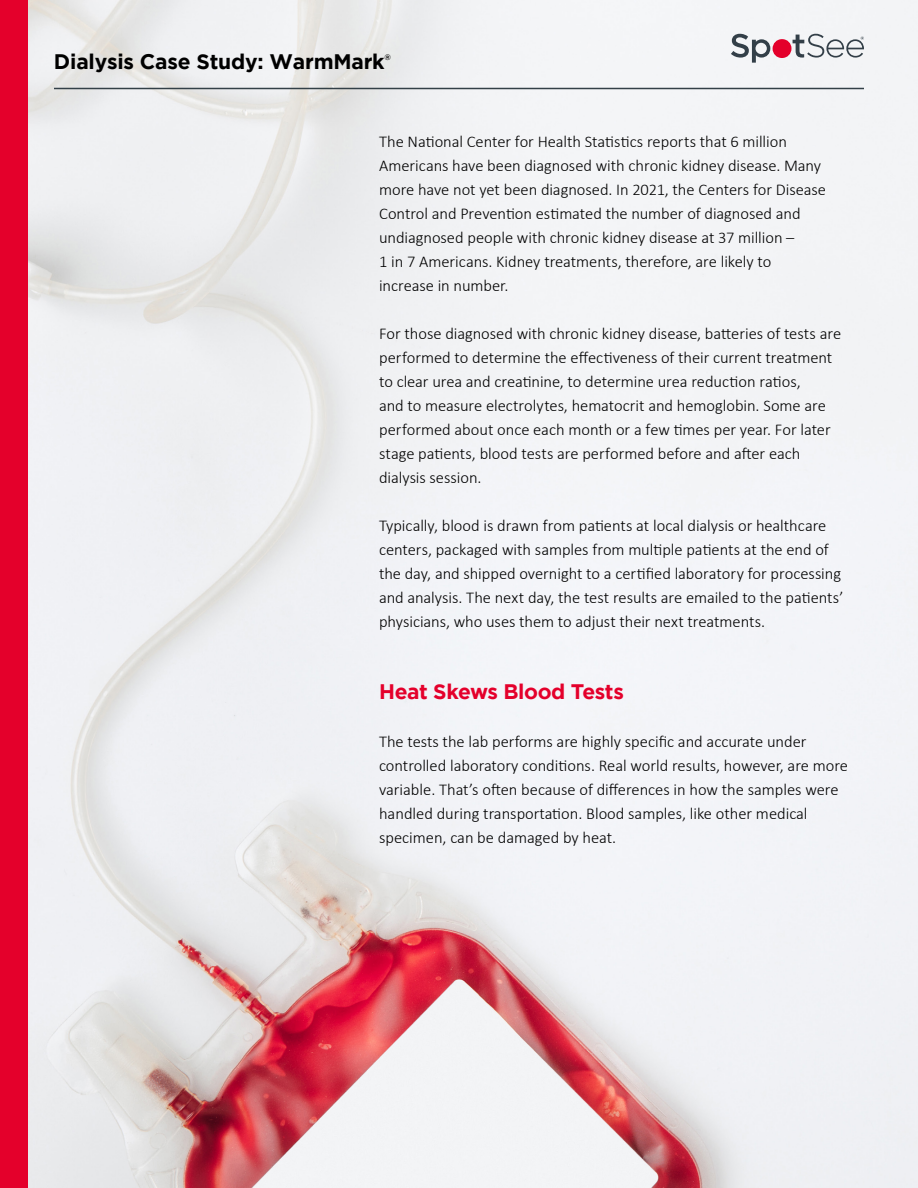
<style>
.page{position:relative;width:918px;height:1188px;background:#fff}
.page>*{position:absolute;margin:0;border:0;box-sizing:border-box;transform-origin:0 0}
.t1{font:700 21px "Gotham";letter-spacing:-.01em;color:#000}
.t2{font:700 21px "Gotham";letter-spacing:-.02em;color:#e4002b}
.t3{font:300 16.5px/24px "Calibri";letter-spacing:-.005em;color:#000}
.t4{font:700 7.8px "Gotham";color:#000}
</style>
<div class="page">
<img style="left:28px;top:1px;width:890px;height:1187px">
<hr style="left:54px;top:88px;width:810px;height:1px;background:#334047">
<div style="left:0;top:0;width:28px;height:1188px;background:#e4002b"></div>
<div style="left:773px;top:39px;width:18px;height:19px;background:#e4002b;border-radius:9px"></div>
<svg style="left:731px;top:34px;width:39px;height:29px"></svg>
<svg style="left:793px;top:34px;width:71px;height:24px"></svg>
<p class="t1" style="left:54px;top:50px;width:332px">Dialysis Case Study: WarmMark</p>
<p class="t4" style="left:385px;top:53px;width:8px">®</p>
<p class="t3" style="left:379px;top:130px;width:448px">The National Center for Health Statistics reports that 6 million Americans have been diagnosed with chronic kidney disease. Many more have not yet been diagnosed. In 2021, the Centers for Disease Control and Prevention estimated the number of diagnosed and undiagnosed people with chronic kidney disease at 37 million –<br>1 in 7 Americans. Kidney treatments, therefore, are likely to increase in number.</p>
<p class="t3" style="left:379px;top:322px;width:464px">For those diagnosed with chronic kidney disease, batteries of tests are performed to determine the effectiveness of their current treatment to clear urea and creatinine, to determine urea reduction ratios,<br>and to measure electrolytes, hematocrit and hemoglobin. Some are performed about once each month or a few times per year. For later stage patients, blood tests are performed before and after each dialysis session.</p>
<p class="t3" style="left:379px;top:514px;width:466px">Typically, blood is drawn from patients at local dialysis or healthcare centers, packaged with samples from multiple patients at the end of the day, and shipped overnight to a certified laboratory for processing and analysis. The next day, the test results are emailed to the patients’ physicians, who uses them to adjust their next treatments.</p>
<p class="t2" style="left:379px;top:680px;width:246px">Heat Skews Blood Tests</p>
<p class="t3" style="left:379px;top:730px;width:470px">The tests the lab performs are highly specific and accurate under controlled laboratory conditions. Real world results, however, are more variable. That’s often because of differences in how the samples were handled during transportation. Blood samples, like other medical specimen, can be damaged by heat.</p>
</div>
